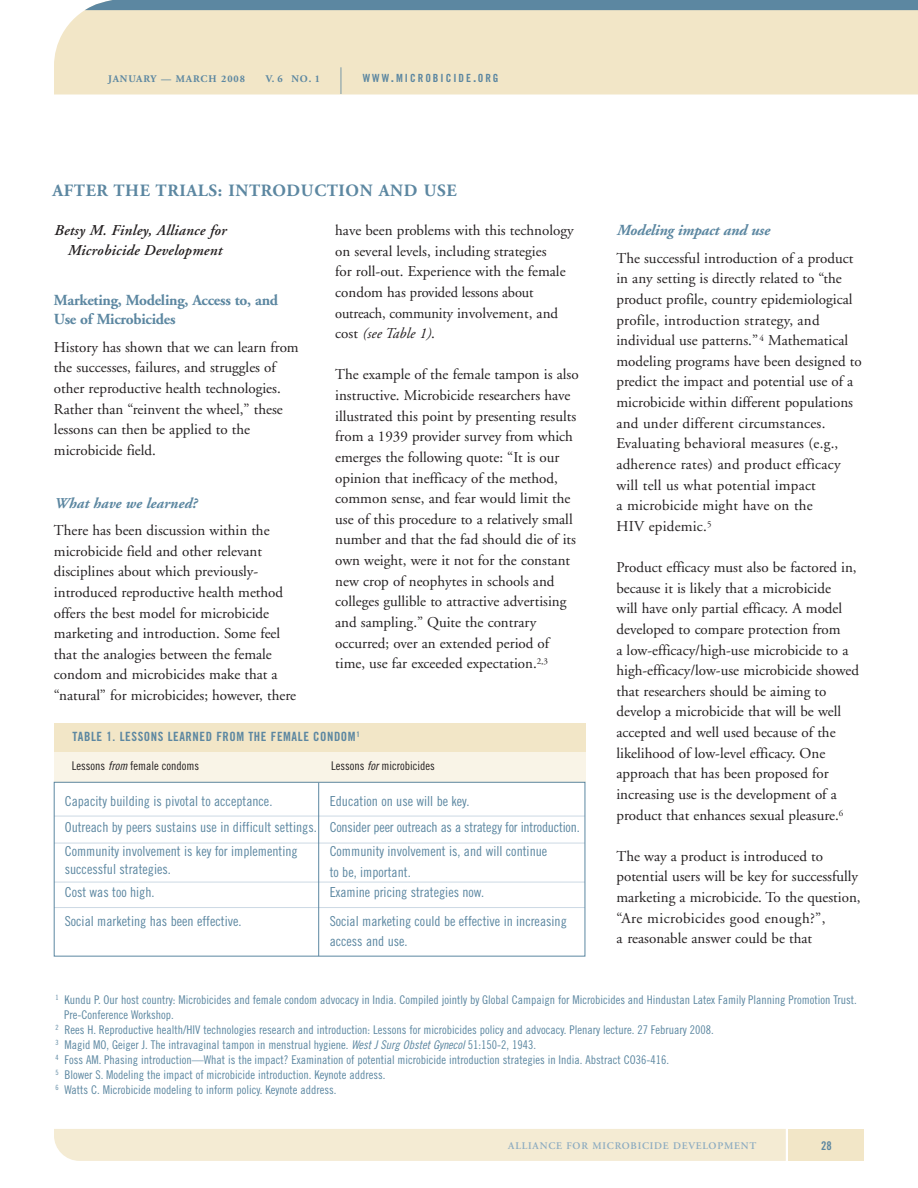
<style>
.page{position:relative;width:918px;height:1188px;background:#fff}
.page>*{position:absolute;margin:0;border:0;box-sizing:border-box;transform-origin:0 0}
.t1{font:600 39.45px "Adobe Garamond";color:#5c87a1;scale:.26 1}
.t2{font:700 17.25px "Adobe Garamond";letter-spacing:.035em;color:#5c87a1}
.t3{font:700 15.3px/19.5px "Adobe Garamond";letter-spacing:-.015em;color:#5c87a1}
.t4{font:italic 700 15.3px "Adobe Garamond";letter-spacing:-.015em;color:#5c87a1}
.t5{font:15px/20.7px "Adobe Garamond";color:#231f20}
.t6{font:italic 600 15px/19.5px "Adobe Garamond";letter-spacing:.015em;color:#231f20;text-align:center}
.t7{font:italic 700 15px "Adobe Garamond";color:#5c87a1}
.t8{font:13.8px/20.2px "Trade Gothic Cond Eighteen";color:#5c87a1}
.t9{font:12.75px "Trade Gothic Bold Cond Twenty";letter-spacing:.045em;color:#5c87a1}
.t10{font:12px "Trade Gothic Cond Eighteen";color:#5c87a1}
.t11{font:12px "Trade Gothic Cond Eighteen";color:#231f20}
.t12{font:12px "Trade Gothic Bold Cond Twenty";color:#5c87a1}
.t13{font:11.25px "Trade Gothic Bold Cond Twenty";letter-spacing:.18em;color:#5c87a1}
.t14{font:600 10.2px "Adobe Garamond";letter-spacing:.075em;color:#8cabc0}
.t15{font:700 10.2px "Adobe Garamond";letter-spacing:.09em;color:#5c87a1}
.s1{font-size:15px}
.s2{font-style:italic}
.s3{font-family:"Trade Gothic Cond Eighteen Obl"}
</style>
<div class="page">
<div style="left:54px;top:1129px;width:732px;height:32px;background:#f4ebd3"></div>
<div style="left:789px;top:1129px;width:75px;height:32px;background:#f2e6c7"></div>
<div style="left:54px;top:10px;width:864px;height:84px;background:#f2e6c7"></div>
<div style="left:85px;top:0;width:833px;height:10px;background:#5c87a1"></div>
<div style="left:54px;top:723px;width:531px;height:31px;background:#f2e6c7"></div>
<div style="left:54px;top:752px;width:531px;height:31px;background:#f9f4e7"></div>
<hr style="left:54px;top:816px;width:531px;height:1px;background:#ccd9e4">
<hr style="left:54px;top:843px;width:531px;height:1px;background:#ccd9e4">
<hr style="left:54px;top:882px;width:531px;height:1px;background:#ccd9e4">
<hr style="left:54px;top:907px;width:531px;height:1px;background:#ccd9e4">
<div style="left:54px;top:782px;width:531px;height:174px;border:1px solid #5c87a1"></div>
<hr style="left:318px;top:783px;width:1px;height:173px;background:#5c87a1">
<p class="t15" style="left:108px;top:74px;width:138px">JANUARY — MARCH 2008</p>
<p class="t15" style="left:266px;top:74px;width:56px">V. 6 NO. 1</p>
<h1 class="t1" style="left:340px;top:66px;width:11px">|</h1>
<p class="t13" style="left:363px;top:73px;width:137px">WWW<span class="s1">.</span>MICROBICIDE<span class="s1">.</span>ORG</p>
<p class="t2" style="left:53px;top:184px;width:406px">AFTER THE TRIALS: INTRODUCTION AND USE</p>
<p class="t6" style="left:54px;top:222px;width:174px">Betsy M. Finley, Alliance for<br>Microbicide Development</p>
<p class="t3" style="left:54px;top:292px;width:226px">Marketing, Modeling, Access to, and<br>Use of Microbicides</p>
<p class="t5" style="left:54px;top:338px;width:246px">History has shown that we can learn from the successes, failures, and struggles of other reproductive health technologies.<br>Rather than “reinvent the wheel,” these lessons can then be applied to the microbicide field.</p>
<p class="t7" style="left:54px;top:497px;width:144px">What have we learned?</p>
<p class="t5" style="left:54px;top:521px;width:244px">There has been discussion within the microbicide field and other relevant disciplines about which previously&shy;introduced reproductive health method offers the best model for microbicide marketing and introduction. Some feel that the analogies between the female condom and microbicides make that a “natural” for microbicides; however, there</p>
<p class="t5" style="left:335px;top:221px;width:240px">have been problems with this technology on several levels, including strategies<br>for roll-out. Experience with the female condom has provided lessons about outreach, community involvement, and cost <span class="s2">(see Table 1)</span>.</p>
<p class="t5" style="left:335px;top:366px;width:245px">The example of the female tampon is also instructive. Microbicide researchers have illustrated this point by presenting results from a 1939 provider survey from which emerges the following quote: “It is our opinion that inefficacy of the method, common sense, and fear would limit the use of this procedure to a relatively small number and that the fad should die of its own weight, were it not for the constant new crop of neophytes in schools and colleges gullible to attractive advertising and sampling.” Quite the contrary occurred; over an extended period of time, use far exceeded expectation.<sup>2,3</sup></p>
<p class="t9" style="left:73px;top:732px;width:289px">TABLE 1. LESSONS LEARNED FROM THE FEMALE CONDOM<sup>1</sup></p>
<p class="t11" style="left:72px;top:761px;width:129px">Lessons <span class="s3">from</span> female condoms</p>
<p class="t11" style="left:331px;top:761px;width:105px">Lessons <span class="s3">for</span> microbicides</p>
<p class="t8" style="left:65px;top:792px;width:209px">Capacity building is pivotal to acceptance.</p>
<p class="t8" style="left:65px;top:789px;width:517px;line-height:26px;text-indent:265px">Education on use will be key.<br>Outreach by peers sustains use in difficult settings. Consider peer outreach as a strategy for introduction.</p>
<p class="t8" style="left:65px;top:844px;width:234px;line-height:18px">Community involvement is key for implementing successful strategies.</p>
<p class="t8" style="left:330px;top:843px;width:219px">Community involvement is, and will continue to be, important.</p>
<p class="t8" style="left:65px;top:883px;width:91px">Cost was too high.</p>
<p class="t8" style="left:330px;top:883px;width:156px">Examine pricing strategies now.</p>
<p class="t8" style="left:65px;top:912px;width:178px">Social marketing has been effective.</p>
<p class="t8" style="left:330px;top:912px;width:239px">Social marketing could be effective in increasing access and use.</p>
<p class="t4" style="left:616px;top:224px;width:155px">Modeling impact and use</p>
<p class="t5" style="left:616px;top:249px;width:247px">The successful introduction of a product in any setting is directly related to “the product profile, country epidemiological profile, introduction strategy, and individual use patterns.” <sup>4</sup> Mathematical modeling programs have been designed to predict the impact and potential use of a microbicide within different populations and under different circumstances.<br>Evaluating behavioral measures (e.g., adherence rates) and product efficacy will tell us what potential impact<br>a microbicide might have on the<br>HIV epidemic.<sup>5</sup></p>
<p class="t5" style="left:616px;top:558px;width:244px">Product efficacy must also be factored in, because it is likely that a microbicide<br>will have only partial efficacy. A model developed to compare protection from<br>a low-efficacy/high-use microbicide to a high-efficacy/low-use microbicide showed that researchers should be aiming to develop a microbicide that will be well accepted and well used because of the likelihood of low-level efficacy. One approach that has been proposed for increasing use is the development of a product that enhances sexual pleasure.<sup>6</sup></p>
<p class="t5" style="left:616px;top:847px;width:246px">The way a product is introduced to potential users will be key for successfully marketing a microbicide. To the question, “Are microbicides good enough?”,<br>a reasonable answer could be that</p>
<p class="t10" style="left:55px;top:995px;width:803px"><sup>1</sup> Kundu P. Our host country: Microbicides and female condom advocacy in India. Compiled jointly by Global Campaign for Microbicides and Hindustan Latex Family Planning Promotion Trust.</p>
<p class="t10" style="left:64px;top:1010px;width:111px">Pre-Conference Workshop.</p>
<p class="t10" style="left:55px;top:1025px;width:660px"><sup>2</sup> Rees H. Reproductive health/HIV technologies research and introduction: Lessons for microbicides policy and advocacy. Plenary lecture. 27 February 2008.</p>
<p class="t10" style="left:55px;top:1040px;width:482px"><sup>3</sup> Magid MO, Geiger J. The intravaginal tampon in menstrual hygiene. <span class="s3">West J Surg Obstet Gynecol</span> 51:150-2, 1943.</p>
<p class="t10" style="left:55px;top:1055px;width:615px"><sup>4</sup> Foss AM. Phasing introduction—What is the impact? Examination of potential microbicide introduction strategies in India. Abstract CO36-416.</p>
<p class="t10" style="left:55px;top:1070px;width:331px"><sup>5</sup> Blower S. Modeling the impact of microbicide introduction. Keynote address.</p>
<p class="t10" style="left:55px;top:1085px;width:282px"><sup>6</sup> Watts C. Microbicide modeling to inform policy. Keynote address.</p>
<p class="t14" style="left:508px;top:1142px;width:250px">ALLIANCE FOR MICROBICIDE DEVELOPMENT</p>
<p class="t12" style="left:821px;top:1141px;width:12px">28</p>
</div>
